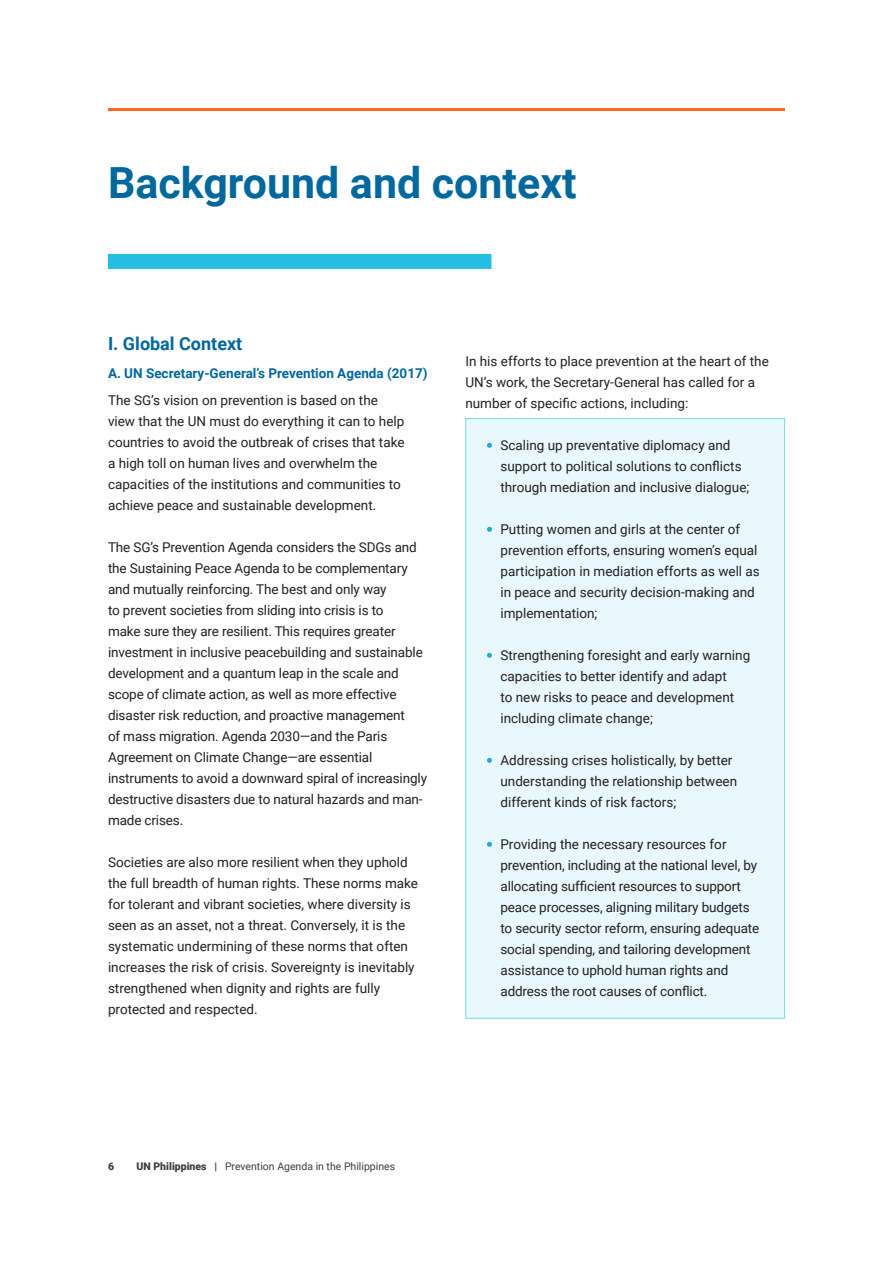
<style>
.page{position:relative;width:893px;height:1263px;background:#fff}
.page>*{position:absolute;margin:0;border:0;box-sizing:border-box;transform-origin:0 0}
.t1{font:700 42.9px "Roboto";color:#00689d}
.t2{font:700 18px "Roboto";color:#00689d}
.t3{font:13.5px/21px "Roboto";color:#231f20}
.t4{font:700 13.5px "Roboto";color:#00689d}
.t5{font:10.5px "Roboto";color:#3e3e3f}
.t6{font:900 10.5px "Roboto";color:#3e3e3f}
.s1{font-weight:900}
</style>
<div class="page">
<div style="left:465px;top:418px;width:320px;height:600px;background:#e9f8fc;border:1px solid #7dd7ee"></div>
<svg style="left:487px;top:443px;width:5px;height:5px"></svg>
<svg style="left:487px;top:527px;width:5px;height:5px"></svg>
<svg style="left:487px;top:653px;width:5px;height:5px"></svg>
<svg style="left:487px;top:758px;width:5px;height:5px"></svg>
<svg style="left:487px;top:842px;width:5px;height:5px"></svg>
<hr style="left:108px;top:108px;width:677px;height:3px;background:#fd6925">
<div style="left:108px;top:254px;width:383px;height:15px;background:#26bde2"></div>
<p class="t1" style="left:108px;top:153px;width:470px">Background and context</p>
<p class="t2" style="left:108px;top:331px;width:136px">I. Global Context</p>
<p class="t4" style="left:108px;top:363px;width:321px">A. UN Secretary-General’s Prevention Agenda (2017)</p>
<p class="t3" style="left:108px;top:389px;width:298px">The SG’s vision on prevention is based on the view that the UN must do everything it can to help countries to avoid the outbreak of crises that take a high toll on human lives and overwhelm the capacities of the institutions and communities to achieve peace and sustainable development.</p>
<p class="t3" style="left:108px;top:536px;width:321px">The SG’s Prevention Agenda considers the SDGs and the Sustaining Peace Agenda to be complementary and mutually reinforcing. The best and only way<br>to prevent societies from sliding into crisis is to<br>make sure they are resilient. This requires greater investment in inclusive peacebuilding and sustainable development and a quantum leap in the scale and scope of climate action, as well as more effective disaster risk reduction, and proactive management<br>of mass migration. Agenda 2030—and the Paris Agreement on Climate Change—are essential instruments to avoid a downward spiral of increasingly destructive disasters due to natural hazards and man&shy;made crises.</p>
<p class="t3" style="left:108px;top:851px;width:312px">Societies are also more resilient when they uphold the full breadth of human rights. These norms make for tolerant and vibrant societies, where diversity is seen as an asset, not a threat. Conversely, it is the systematic undermining of these norms that often increases the risk of crisis. Sovereignty is inevitably strengthened when dignity and rights are fully protected and respected.</p>
<p class="t3" style="left:465px;top:350px;width:305px">In his efforts to place prevention at the heart of the<br>UN’s work, the Secretary-General has called for a number of specific actions, including:</p>
<p class="t3" style="left:500px;top:434px;width:232px">Scaling up preventative diplomacy and</p>
<p class="t3" style="left:500px;top:455px;width:250px">support to political solutions to conflicts through mediation and inclusive dialogue;</p>
<p class="t3" style="left:500px;top:518px;width:241px">Putting women and girls at the center of</p>
<p class="t3" style="left:500px;top:539px;width:261px">prevention efforts, ensuring women’s equal participation in mediation efforts as well as in peace and security decision-making and implementation;</p>
<p class="t3" style="left:500px;top:644px;width:251px">Strengthening foresight and early warning</p>
<p class="t3" style="left:500px;top:665px;width:235px">capacities to better identify and adapt to new risks to peace and development including climate change;</p>
<p class="t3" style="left:500px;top:749px;width:233px">Addressing crises holistically, by better</p>
<p class="t3" style="left:500px;top:770px;width:238px">understanding the relationship between different kinds of risk factors;</p>
<p class="t3" style="left:500px;top:833px;width:228px">Providing the necessary resources for</p>
<p class="t3" style="left:500px;top:854px;width:260px">prevention, including at the national level, by allocating sufficient resources to support peace processes, aligning military budgets to security sector reform, ensuring adequate social spending, and tailoring development assistance to uphold human rights and address the root causes of conflict.</p>
<p class="t6" style="left:108px;top:1159px;width:8px">6</p>
<p class="t5" style="left:136px;top:1159px;width:260px"><span class="s1">UN Philippines |</span> Prevention Agenda in the Philippines</p>
</div>
